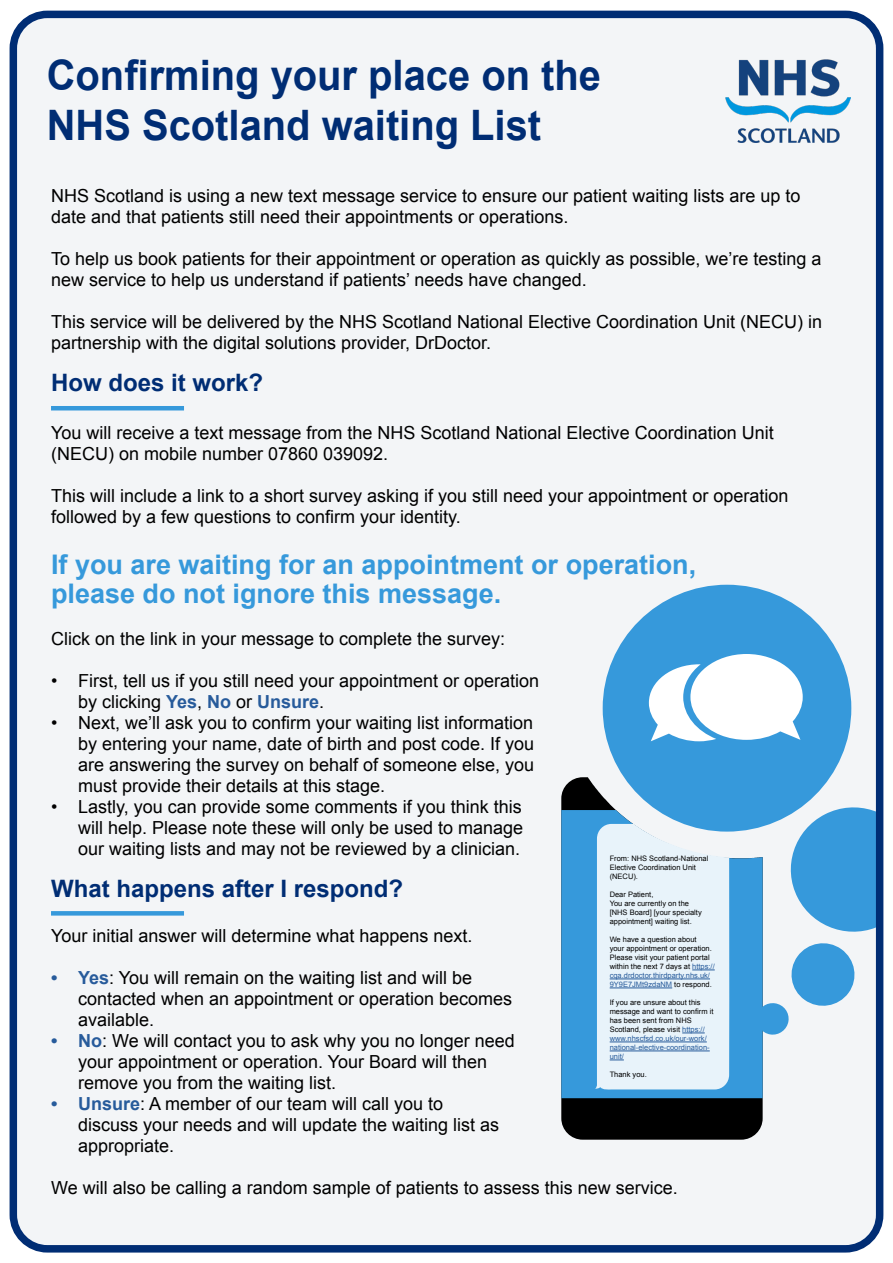
<style>
.page{position:relative;width:893px;height:1263px;background:#fff}
.page>*{position:absolute;margin:0;border:0;box-sizing:border-box;transform-origin:0 0}
.t1{font:700 42px/50.4px "Arial";color:#002d74;scale:.95 1}
.t2{font:700 27px/29.1px "Arial";color:#3699db}
.t3{font:700 24px "Arial";color:#002d74}
.t4{font:18px/21px "Arial";color:#000}
.t5{font:7.5px/9px "Arial";color:#000}
.s1{font-weight:700;color:#275b9b}
.s2{color:#275b9b}
</style>
<div class="page">
<div style="left:13px;top:14px;width:867px;height:1235px;background:#f3f5f7;border-radius:34px"></div>
<svg style="left:561px;top:777px;width:202px;height:363px;background:#0f0f10"></svg>
<div style="left:561px;top:810px;width:202px;height:288px;background:#3699db"></div>
<div style="left:647px;top:1103px;width:30px;height:30px;background:#000;border-radius:50%"></div>
<svg style="left:603px;top:585px;width:271px;height:451px;fill:#3699db"></svg>
<svg style="left:649px;top:654px;width:154px;height:87px"></svg>
<div style="left:10px;top:11px;width:873px;height:1241px;border:8px solid #002d74;border-radius:34px"></div>
<img style="left:725px;top:60px;width:125px;height:82px">
<svg style="left:595px;top:824px;width:134px;height:266px"></svg>
<hr style="left:51px;top:406px;width:133px;height:4px;background:#3699db">
<svg style="left:51px;top:911px;width:133px;height:4px"></svg>
<h1 class="t1" style="left:47px;top:51px;width:585px">Confirming your place on the<br>NHS Scotland waiting List</h1>
<p class="t4" style="left:51px;top:186px;width:751px">NHS Scotland is using a new text message service to ensure our patient waiting lists are up to date and that patients still need their appointments or operations.</p>
<p class="t4" style="left:51px;top:249px;width:772px">To help us book patients for their appointment or operation as quickly as possible, we’re testing a new service to help us understand if patients’ needs have changed.</p>
<p class="t4" style="left:51px;top:312px;width:773px">This service will be delivered by the NHS Scotland National Elective Coordination Unit (NECU) in partnership with the digital solutions provider, DrDoctor.</p>
<h3 class="t3" style="left:51px;top:367px;width:214px">How does it work?</h3>
<p class="t4" style="left:51px;top:423px;width:724px">You will receive a text message from the NHS Scotland National Elective Coordination Unit (NECU) on mobile number 07860 039092.</p>
<p class="t4" style="left:51px;top:486px;width:739px">This will include a link to a short survey asking if you still need your appointment or operation followed by a few questions to confirm your identity.</p>
<h2 class="t2" style="left:51px;top:550px;width:647px">If you are waiting for an appointment or operation, please do not ignore this message.</h2>
<p class="t4" style="left:51px;top:628px;width:456px">Click on the link in your message to complete the survey:</p>
<p class="t4" style="left:78px;top:670px;width:463px;text-indent:-27px">• First, tell us if you still need your appointment or operation by clicking <span class="s1">Yes</span>, <span class="s1">No</span> or <span class="s1">Unsure</span>.</p>
<p class="t4" style="left:78px;top:712px;width:458px;text-align:justify;text-indent:-27px">• Next, we’ll ask you to confirm your waiting list information by entering your name, date of birth and post code. If you are answering the survey on behalf of someone else, you must provide their details at this stage.</p>
<p class="t4" style="left:78px;top:796px;width:447px;text-align:justify;text-indent:-27px">• Lastly, you can provide some comments if you think this will help. Please note these will only be used to manage our waiting lists and may not be reviewed by a clinician.</p>
<h3 class="t3" style="left:51px;top:872px;width:354px">What happens after I respond?</h3>
<p class="t4" style="left:51px;top:925px;width:423px">Your initial answer will determine what happens next.</p>
<p class="t4" style="left:78px;top:967px;width:436px;text-indent:-27px"><span class="s1">• Yes</span>: You will remain on the waiting list and will be contacted when an appointment or operation becomes available.</p>
<p class="t4" style="left:78px;top:1030px;width:438px;text-indent:-27px"><span class="s1">• No</span>: We will contact you to ask why you no longer need your appointment or operation. Your Board will then remove you from the waiting list.</p>
<p class="t4" style="left:78px;top:1093px;width:423px;text-indent:-27px"><span class="s1">• Unsure</span>: A member of our team will call you to discuss your needs and will update the waiting list as appropriate.</p>
<p class="t4" style="left:51px;top:1177px;width:628px">We will also be calling a random sample of patients to assess this new service.</p>
<p class="t5" style="left:610px;top:854px;width:100px">From: NHS Scotland-National<br>Elective Coordination Unit (NECU).</p>
<p class="t5" style="left:610px;top:890px;width:94px">Dear Patient,<br>You are currently on the [NHS Board] [your specialty appointment] waiting list.</p>
<p class="t5" style="left:610px;top:935px;width:107px">We have a question about<br>your appointment or operation.<br>Please visit your patient portal within the next 7 days at <span class="s2">https:// cqa.drdoctor.thirdparty.nhs.uk/<br>9Y9E7JMt9zdaNM</span> to respond.</p>
<p class="t5" style="left:610px;top:998px;width:105px">If you are unsure about this message and want to confirm it has been sent from NHS<br>Scotland, please visit <span class="s2">https:// www.nhscfsd.co.uk/our-work/ national-elective-coordination&shy;unit/</span></p>
<p class="t5" style="left:610px;top:1070px;width:39px">Thank you.</p>
</div>
